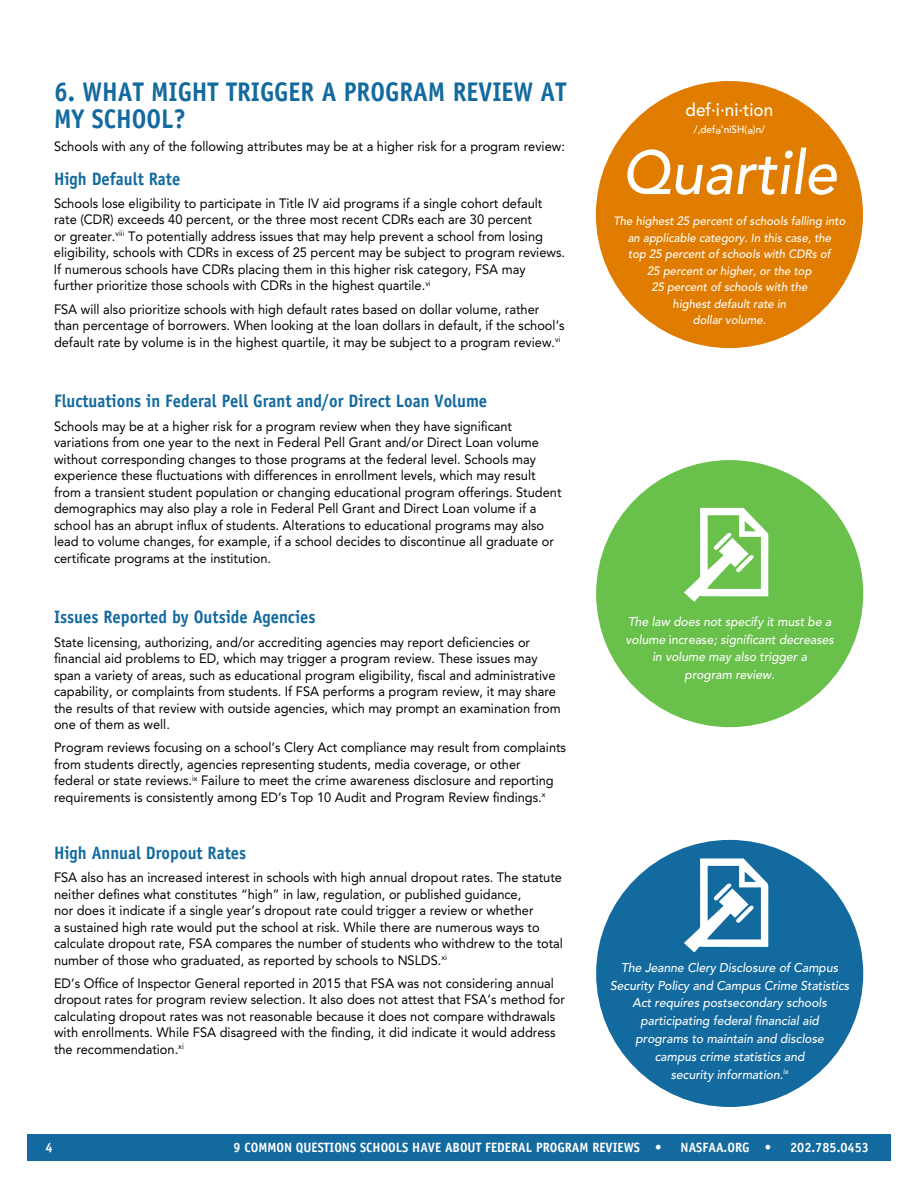
<style>
.page{position:relative;width:918px;height:1188px;background:#fff}
.page>*{position:absolute;margin:0;border:0;box-sizing:border-box;transform-origin:0 0}
.t1{font:italic 500 61.5px "Avenir LT Std";color:#fff;scale:.95 1}
.t2{font:700 27px/27px "Officina Sans Std";color:#136a9f;scale:.92 1}
.t3{font:700 18px "Officina Sans Std";color:#136a9f;scale:.92 1}
.t4{font:500 18px "Avenir LT Std";color:#fff;scale:.95 1}
.t5{font:13.5px/16.5px "Avenir LT Std";color:#000;scale:.95 1}
.t6{font:700 13.5px "Officina Sans Std";color:#fff;scale:.95 1}
.t7{font:italic 500 12.75px/17.9px "Avenir LT Std";color:#fff;text-align:center;scale:.95 1}
.t8{font:italic 500 12px/16.5px "Avenir LT Std";color:#fff;text-align:center;scale:.95 1}
.t9{font:500 10.5px "Avenir LT Std";color:#fff;scale:.95 1}
.s1{font-style:normal}
</style>
<div class="page">
<div style="left:27px;top:1134px;width:864px;height:27px;background:#136a9f"></div>
<div style="left:596px;top:460px;width:267px;height:267px;background:#69c04b;border-radius:50%"></div>
<svg style="left:684px;top:508px;width:84px;height:94px"></svg>
<div style="left:596px;top:840px;width:267px;height:267px;background:#136a9f;border-radius:50%"></div>
<svg style="left:684px;top:858px;width:84px;height:94px"></svg>
<div style="left:596px;top:81px;width:267px;height:267px;background:#e07c00;border-radius:50%"></div>
<h2 class="t2" style="left:54px;top:78px;width:558px">6. WHAT MIGHT TRIGGER A PROGRAM REVIEW AT<br>MY SCHOOL?</h2>
<p class="t5" style="left:54px;top:138px;width:539px">Schools with any of the following attributes may be at a higher risk for a program review:</p>
<h3 class="t3" style="left:54px;top:167px;width:139px">High Default Rate</h3>
<p class="t5" style="left:54px;top:195px;width:539px">Schools lose eligibility to participate in Title IV aid programs if a single cohort default rate (CDR) exceeds 40 percent, or the three most recent CDRs each are 30 percent<br>or greater.<sup>viii</sup> To potentially address issues that may help prevent a school from losing eligibility, schools with CDRs in excess of 25 percent may be subject to program reviews.<br>If numerous schools have CDRs placing them in this higher risk category, FSA may further prioritize those schools with CDRs in the highest quartile.<sup>vi</sup></p>
<p class="t5" style="left:54px;top:301px;width:539px">FSA will also prioritize schools with high default rates based on dollar volume, rather than percentage of borrowers. When looking at the loan dollars in default, if the school’s default rate by volume is in the highest quartile, it may be subject to a program review.<sup>vi</sup></p>
<h3 class="t3" style="left:54px;top:390px;width:472px">Fluctuations in Federal Pell Grant and/or Direct Loan Volume</h3>
<p class="t5" style="left:54px;top:418px;width:536px">Schools may be at a higher risk for a program review when they have significant variations from one year to the next in Federal Pell Grant and/or Direct Loan volume without corresponding changes to those programs at the federal level. Schools may experience these fluctuations with differences in enrollment levels, which may result from a transient student population or changing educational program offerings. Student demographics may also play a role in Federal Pell Grant and Direct Loan volume if a school has an abrupt influx of students. Alterations to educational programs may also lead to volume changes, for example, if a school decides to discontinue all graduate or certificate programs at the institution.</p>
<h3 class="t3" style="left:54px;top:606px;width:286px">Issues Reported by Outside Agencies</h3>
<p class="t5" style="left:54px;top:634px;width:535px">State licensing, authorizing, and/or accrediting agencies may report deficiencies or financial aid problems to ED, which may trigger a program review. These issues may span a variety of areas, such as educational program eligibility, fiscal and administrative capability, or complaints from students. If FSA performs a program review, it may share the results of that review with outside agencies, which may prompt an examination from one of them as well.</p>
<p class="t5" style="left:54px;top:739px;width:541px">Program reviews focusing on a school’s Clery Act compliance may result from complaints from students directly, agencies representing students, media coverage, or other<br>federal or state reviews.<sup>ix</sup> Failure to meet the crime awareness disclosure and reporting requirements is consistently among ED’s Top 10 Audit and Program Review findings.<sup>x</sup></p>
<h3 class="t3" style="left:54px;top:841px;width:210px">High Annual Dropout Rates</h3>
<p class="t5" style="left:54px;top:869px;width:537px">FSA also has an increased interest in schools with high annual dropout rates. The statute neither defines what constitutes “high” in law, regulation, or published guidance,<br>nor does it indicate if a single year’s dropout rate could trigger a review or whether<br>a sustained high rate would put the school at risk. While there are numerous ways to calculate dropout rate, FSA compares the number of students who withdrew to the total number of those who graduated, as reported by schools to NSLDS.<sup>xi</sup></p>
<p class="t5" style="left:54px;top:975px;width:539px">ED’s Office of Inspector General reported in 2015 that FSA was not considering annual dropout rates for program review selection. It also does not attest that FSA’s method for calculating dropout rates was not reasonable because it does not compare withdrawals with enrollments. While FSA disagreed with the finding, it did indicate it would address the recommendation.<sup>xi</sup></p>
<h3 class="t4" style="left:686px;top:99px;width:94px">def·i·ni·tion</h3>
<p class="t9" style="left:694px;top:124px;width:77px">/,def ’niSH( )n/</p>
<p class="t9" style="left:721px;top:138px;width:7px;rotate:-180deg">e</p>
<p class="t9" style="left:753px;top:138px;width:7px;rotate:-180deg">e</p>
<h1 class="t1" style="left:622px;top:137px;width:228px">Quartile</h1>
<p class="t8" style="left:613px;top:213px;width:246px">The highest 25 percent of schools falling into an applicable category. In this case, the<br>top 25 percent of schools with CDRs of<br>25 percent or higher, or the top<br>25 percent of schools with the<br>highest default rate in<br>dollar volume.</p>
<p class="t7" style="left:626px;top:613px;width:221px">The law does not specify it must be a volume <span class="s1">increase</span>; significant decreases in volume may also trigger a<br>program review.</p>
<p class="t7" style="left:610px;top:959px;width:253px">The Jeanne Clery Disclosure of Campus Security Policy and Campus Crime Statistics Act requires postsecondary schools participating federal financial aid<br>programs to maintain and disclose<br>campus crime statistics and<br>security information.<sup>ix</sup></p>
<p class="t6" style="left:45px;top:1139px;width:9px">4</p>
<p class="t6" style="left:233px;top:1139px;width:452px">9 COMMON QUESTIONS SCHOOLS HAVE ABOUT FEDERAL PROGRAM REVIEWS •</p>
<p class="t6" style="left:681px;top:1139px;width:97px">NASFAA.ORG •</p>
<p class="t6" style="left:790px;top:1139px;width:85px">202.785.0453</p>
</div>
